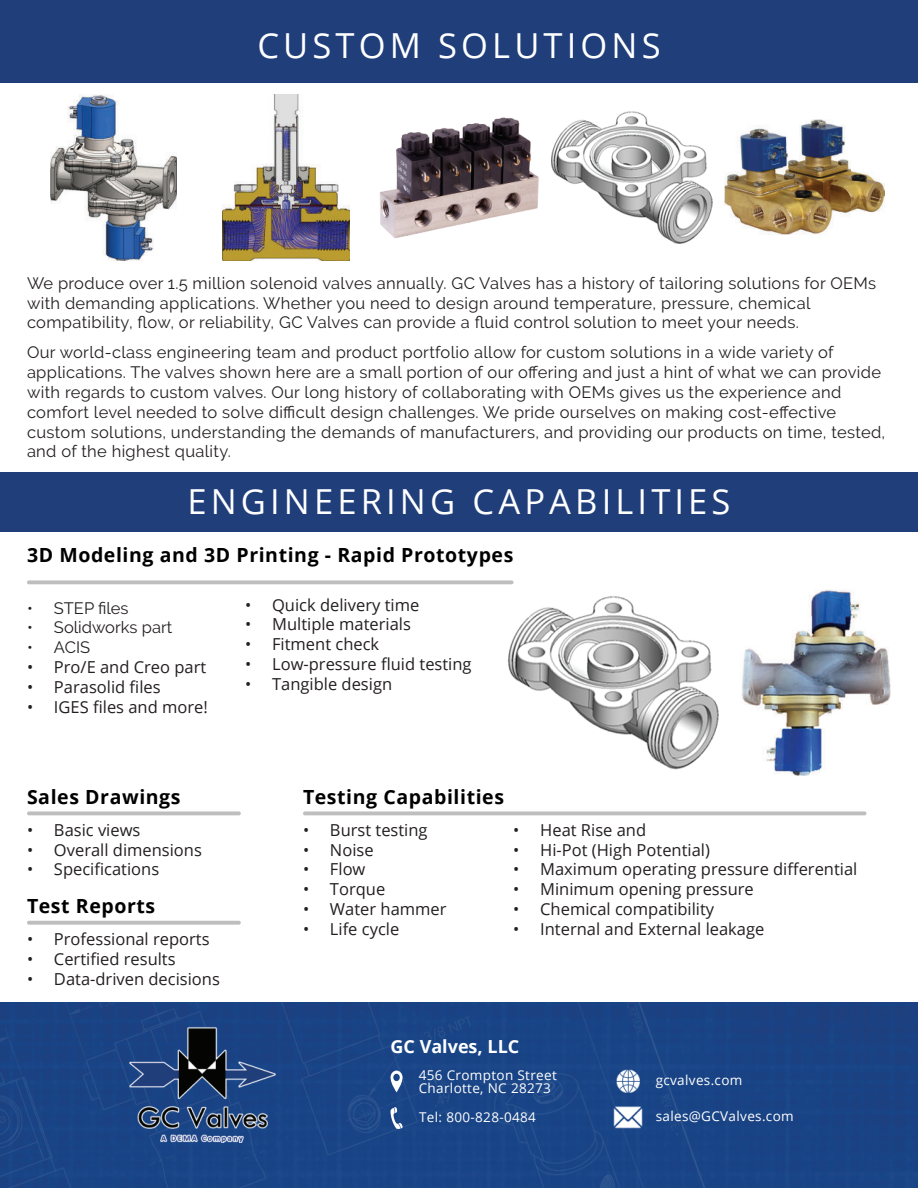
<style>
.page{position:relative;width:918px;height:1188px;background:#fff}
.page>*{position:absolute;margin:0;border:0;box-sizing:border-box;transform-origin:0 0}
.t1{font:34.5px "Open Sans";letter-spacing:.12em;color:#fff}
.t2{font:700 19.5px "Open Sans";letter-spacing:.03em;color:#000}
.t3{font:700 18px "Open Sans";color:#fff}
.t4{font:16.5px/19.8px "Raleway";letter-spacing:.02em;color:#231f20}
.t5{font:16.5px "Open Sans";color:#231f20}
.t6{font:16.5px "Raleway";color:#231f20}
.t7{font:13.5px/13.5px "Open Sans";letter-spacing:.025em;color:#fff}
</style>
<div class="page">
<div style="left:0;top:1002px;width:918px;height:186px;background:#194486"></div>
<img style="left:124px;top:1026px;width:152px;height:117px">
<div style="left:0;top:472px;width:918px;height:60px;background:#1f3e7a"></div>
<div style="left:0;top:0;width:918px;height:82px;background:#1f3e7a"></div>
<img style="left:50px;top:94px;width:127px;height:167px">
<img style="left:223px;top:95px;width:126px;height:165px">
<img style="left:379px;top:117px;width:160px;height:121px">
<img style="left:552px;top:112px;width:160px;height:131px">
<img style="left:724px;top:120px;width:161px;height:115px">
<svg style="left:390px;top:1107px;width:13px;height:22px"></svg>
<img style="left:391px;top:1071px;width:12px;height:21px">
<img style="left:616px;top:1069px;width:24px;height:23px">
<img style="left:613px;top:1106px;width:30px;height:22px">
<img style="left:508px;top:596px;width:211px;height:174px">
<img style="left:742px;top:590px;width:149px;height:186px">
<svg style="left:27px;top:580px;width:487px;height:4px;background:#c5c4c4"></svg>
<svg style="left:303px;top:811px;width:563px;height:4px;background:#c6c5c5"></svg>
<svg style="left:27px;top:811px;width:214px;height:4px"></svg>
<svg style="left:27px;top:921px;width:214px;height:4px"></svg>
<h1 class="t1" style="left:257px;top:31px;width:405px">CUSTOM SOLUTIONS</h1>
<p class="t4" style="left:27px;top:273px;width:851px">We produce over 1.5 million solenoid valves annually. GC Valves has a history of tailoring solutions for OEMs with demanding applications. Whether you need to design around temperature, pressure, chemical compatibility, flow, or reliability, GC Valves can provide a fluid control solution to meet your needs.</p>
<p class="t4" style="left:27px;top:343px;width:860px">Our world-class engineering team and product portfolio allow for custom solutions in a wide variety of applications. The valves shown here are a small portion of our offering and just a hint of what we can provide with regards to custom valves. Our long history of collaborating with OEMs gives us the experience and comfort level needed to solve difficult design challenges. We pride ourselves on making cost-effective custom solutions, understanding the demands of manufacturers, and providing our products on time, tested, and of the highest quality.</p>
<h1 class="t1" style="left:187px;top:488px;width:545px">ENGINEERING CAPABILITIES</h1>
<p class="t2" style="left:27px;top:547px;width:488px">3D Modeling and 3D Printing - Rapid Prototypes</p>
<p class="t4" style="left:27px;top:598px;width:103px">• STEP files</p>
<p class="t6" style="left:27px;top:618px;width:147px">• Solidworks part</p>
<p class="t4" style="left:27px;top:638px;width:65px">• ACIS</p>
<p class="t5" style="left:27px;top:660px;width:181px">• Pro/E and Creo part</p>
<p class="t5" style="left:27px;top:680px;width:135px">• Parasolid files</p>
<p class="t5" style="left:27px;top:700px;width:182px">• IGES files and more!</p>
<p class="t5" style="left:245px;top:598px;width:176px">• Quick delivery time</p>
<p class="t5" style="left:245px;top:618px;width:167px">• Multiple materials</p>
<p class="t5" style="left:245px;top:638px;width:136px">• Fitment check</p>
<p class="t5" style="left:245px;top:657px;width:228px">• Low-pressure fluid testing</p>
<p class="t5" style="left:245px;top:677px;width:149px">• Tangible design</p>
<p class="t2" style="left:27px;top:789px;width:155px">Sales Drawings</p>
<p class="t5" style="left:27px;top:823px;width:115px">• Basic views</p>
<p class="t5" style="left:27px;top:843px;width:176px">• Overall dimensions</p>
<p class="t5" style="left:27px;top:863px;width:134px">• Specifications</p>
<p class="t2" style="left:27px;top:898px;width:130px">Test Reports</p>
<p class="t5" style="left:27px;top:932px;width:184px">• Professional reports</p>
<p class="t5" style="left:27px;top:952px;width:150px">• Certified results</p>
<p class="t5" style="left:27px;top:972px;width:194px">• Data-driven decisions</p>
<p class="t2" style="left:303px;top:789px;width:203px">Testing Capabilities</p>
<p class="t5" style="left:303px;top:823px;width:126px">• Burst testing</p>
<p class="t5" style="left:303px;top:843px;width:72px">• Noise</p>
<p class="t5" style="left:303px;top:863px;width:64px">• Flow</p>
<p class="t5" style="left:303px;top:883px;width:84px">• Torque</p>
<p class="t5" style="left:303px;top:902px;width:145px">• Water hammer</p>
<p class="t5" style="left:303px;top:922px;width:98px">• Life cycle</p>
<p class="t5" style="left:513px;top:823px;width:134px">• Heat Rise and</p>
<p class="t5" style="left:513px;top:843px;width:198px">• Hi-Pot (High Potential)</p>
<p class="t5" style="left:513px;top:863px;width:346px">• Maximum operating pressure differential</p>
<p class="t5" style="left:513px;top:883px;width:242px">• Minimum opening pressure</p>
<p class="t5" style="left:513px;top:902px;width:203px">• Chemical compatibility</p>
<p class="t5" style="left:513px;top:922px;width:253px">• Internal and External leakage</p>
<p class="t3" style="left:391px;top:1040px;width:130px">GC Valves, LLC</p>
<p class="t7" style="left:419px;top:1069px;width:140px">456 Crompton Street<br>Charlotte, NC 28273</p>
<p class="t7" style="left:656px;top:1074px;width:88px">gcvalves.com</p>
<p class="t7" style="left:656px;top:1111px;width:140px">sales@GCValves.com</p>
<p class="t7" style="left:419px;top:1112px;width:118px">Tel: 800-828-0484</p>
</div>
